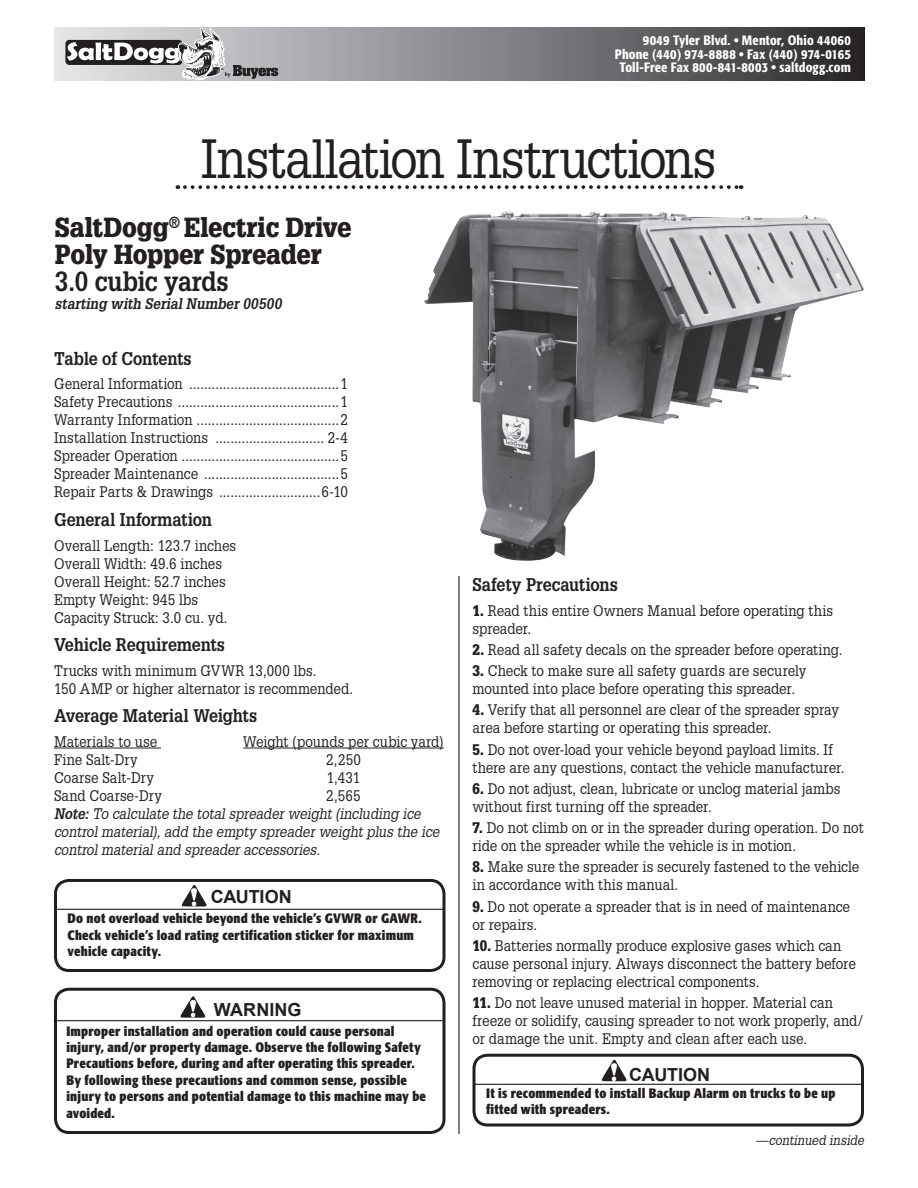
<style>
.page{position:relative;width:918px;height:1188px;background:#fff}
.page>*{position:absolute;margin:0;border:0;box-sizing:border-box;transform-origin:0 0}
.t1{font:54px "Glypha";letter-spacing:-.025em;color:#231f20;scale:.9 1}
.t2{font:900 27px/27px "Glypha";color:#231f20;scale:.9 1}
.t3{font:700 27px "Glypha";letter-spacing:-.01em;color:#231f20;scale:.9 1}
.t4{font:700 18px "Glypha";letter-spacing:-.015em;color:#231f20;scale:.9 1}
.t5{font:700 18px "Arial";letter-spacing:-.005em;color:#231f20}
.t6{font:15px/18px "Glypha";color:#231f20;scale:.9 1}
.t7{font:italic 15px/18px "Glypha";letter-spacing:-.005em;color:#231f20;scale:.9 1}
.t8{font:italic 700 15px "Glypha";letter-spacing:-.005em;color:#231f20;scale:.9 1}
.t9{font:700 condensed 13.5px/16.5px "Formata";letter-spacing:.015em;color:#231f20}
.t10{font:500 condensed 13.5px/13.5px "Formata";letter-spacing:.01em;color:#fff;text-align:right}
.t11{font:italic 13.5px "Glypha";letter-spacing:-.005em;color:#231f20;scale:.9 1}
.t12{font:700 1.95px "Avant Garde";color:#231f20}
.s1{font-style:normal}
.s2{font-weight:700}
.s3{font-weight:900}
</style>
<div class="page">
<svg style="left:54px;top:27px;width:810px;height:54px;background:#737476"></svg>
<svg style="left:67px;top:28px;width:211px;height:52px;background:#acacad"></svg>
<svg style="left:185px;top:185px;width:557px;height:4px"></svg>
<hr style="left:459px;top:576px;width:1px;height:558px;background:#000">
<hr style="left:54px;top:748px;width:107px;height:1px;background:#231f20">
<hr style="left:243px;top:748px;width:201px;height:1px;background:#231f20">
<img style="left:424px;top:211px;width:440px;height:350px">
<div style="left:54px;top:879px;width:392px;height:93px;border:3px solid #231f20;border-radius:14px"></div>
<img style="left:183px;top:885px;width:11px;height:17px">
<hr style="left:55px;top:909px;width:389px;height:1px;background:#000">
<div style="left:54px;top:988px;width:392px;height:146px;border:3px solid #231f20;border-radius:14px"></div>
<img style="left:182px;top:996px;width:11px;height:17px">
<hr style="left:54px;top:1020px;width:389px;height:1px;background:#000">
<div style="left:472px;top:1054px;width:392px;height:73px;border:3px solid #231f20;border-radius:14px"></div>
<img style="left:603px;top:1060px;width:11px;height:17px">
<hr style="left:475px;top:1084px;width:388px;height:1px;background:#000">
<p class="t12" style="left:221px;top:68px;width:4px">TM</p>
<p class="t10" style="left:615px;top:34px;width:237px">9049 Tyler Blvd. • Mentor, Ohio 44060<br>Phone (440) 974-8888 • Fax (440) 974-0165<br>Toll-Free Fax 800-841-8003 • saltdogg.com</p>
<h1 class="t1" style="left:201px;top:125px;width:575px">Installation Instructions</h1>
<h2 class="t2" style="left:55px;top:214px;width:331px">SaltDogg<sup>®</sup> Electric Drive<br>Poly Hopper Spreader</h2>
<h2 class="t3" style="left:55px;top:264px;width:195px">3.0 cubic yards</h2>
<p class="t8" style="left:55px;top:294px;width:253px">starting with Serial Number 00500</p>
<p class="t4" style="left:54px;top:347px;width:155px">Table of Contents</p>
<p class="t6" style="left:54px;top:375px;width:328px;text-align:justify">General Information ........................................1<br>Safety Precautions ...........................................1<br>Warranty Information ......................................2<br>Installation Instructions ............................. 2-4<br>Spreader Operation ..........................................5<br>Spreader Maintenance ....................................5<br>Repair Parts &amp; Drawings ...........................6-10</p>
<p class="t4" style="left:54px;top:508px;width:177px">General Information</p>
<p class="t6" style="left:54px;top:536px;width:204px">Overall Length: 123.7 inches<br>Overall Width: 49.6 inches<br>Overall Height: 52.7 inches<br>Empty Weight: 945 lbs<br>Capacity Struck: 3.0 cu. yd.</p>
<p class="t4" style="left:54px;top:633px;width:192px">Vehicle Requirements</p>
<p class="t6" style="left:54px;top:661px;width:334px">Trucks with minimum GVWR 13,000 lbs.<br>150 AMP or higher alternator is recommended.</p>
<p class="t4" style="left:54px;top:704px;width:227px">Average Material Weights</p>
<p class="t6" style="left:54px;top:732px;width:116px">Materials to use</p>
<p class="t6" style="left:243px;top:732px;width:224px">Weight (pounds per cubic yard)</p>
<p class="t6" style="left:54px;top:750px;width:95px">Fine Salt-Dry</p>
<p class="t6" style="left:326px;top:750px;width:40px">2,250</p>
<p class="t6" style="left:54px;top:768px;width:113px">Coarse Salt-Dry</p>
<p class="t6" style="left:327px;top:768px;width:39px">1,431</p>
<p class="t6" style="left:54px;top:786px;width:122px">Sand Coarse-Dry</p>
<p class="t7" style="left:54px;top:786px;width:430px;text-indent:272px"><span class="s1">2,565<br></span><span class="s2">Note:</span> To calculate the total spreader weight (including ice control material), add the empty spreader weight plus the ice control material and spreader accessories.</p>
<p class="t5" style="left:211px;top:885px;width:83px">CAUTION</p>
<p class="t9" style="left:68px;top:910px;width:356px">Do not overload vehicle beyond the vehicle’s GVWR or GAWR.<br>Check vehicle’s load rating certification sticker for maximum vehicle capacity.</p>
<p class="t5" style="left:214px;top:997px;width:89px">WARNING</p>
<p class="t9" style="left:66px;top:1022px;width:361px">Improper installation and operation could cause personal injury, and/or property damage. Observe the following Safety Precautions before, during and after operating this spreader.<br>By following these precautions and common sense, possible injury to persons and potential damage to this machine may be avoided.</p>
<p class="t4" style="left:472px;top:573px;width:163px">Safety Precautions</p>
<p class="t6" style="left:472px;top:601px;width:402px"><span class="s3">1.</span> Read this entire Owners Manual before operating this spreader.</p>
<p class="t6" style="left:472px;top:640px;width:413px"><span class="s3">2.</span> Read all safety decals on the spreader before operating.</p>
<p class="t6" style="left:472px;top:661px;width:372px"><span class="s3">3.</span> Check to make sure all safety guards are securely mounted into place before operating this spreader.</p>
<p class="t6" style="left:472px;top:701px;width:409px"><span class="s3">4.</span> Verify that all personnel are clear of the spreader spray area before starting or operating this spreader.</p>
<p class="t6" style="left:472px;top:740px;width:415px"><span class="s3">5.</span> Do not over-load your vehicle beyond payload limits. If there are any questions, contact the vehicle manufacturer.</p>
<p class="t6" style="left:472px;top:779px;width:410px"><span class="s3">6.</span> Do not adjust, clean, lubricate or unclog material jambs without first turning off the spreader.</p>
<p class="t6" style="left:472px;top:818px;width:436px"><span class="s3">7.</span> Do not climb on or in the spreader during operation. Do not ride on the spreader while the vehicle is in motion.</p>
<p class="t6" style="left:472px;top:858px;width:431px"><span class="s3">8.</span> Make sure the spreader is securely fastened to the vehicle in accordance with this manual.</p>
<p class="t6" style="left:472px;top:897px;width:421px"><span class="s3">9.</span> Do not operate a spreader that is in need of maintenance or repairs.</p>
<p class="t6" style="left:472px;top:936px;width:427px"><span class="s3">10.</span> Batteries normally produce explosive gases which can cause personal injury. Always disconnect the battery before removing or replacing electrical components.</p>
<p class="t6" style="left:472px;top:993px;width:435px"><span class="s3">11.</span> Do not leave unused material in hopper. Material can freeze or solidify, causing spreader to not work properly, and/ or damage the unit. Empty and clean after each use.</p>
<p class="t5" style="left:629px;top:1063px;width:83px">CAUTION</p>
<p class="t9" style="left:486px;top:1085px;width:351px">It is recommended to install Backup Alarm on trucks to be up fitted with spreaders.</p>
<p class="t11" style="left:756px;top:1132px;width:122px">—continued inside</p>
</div>
